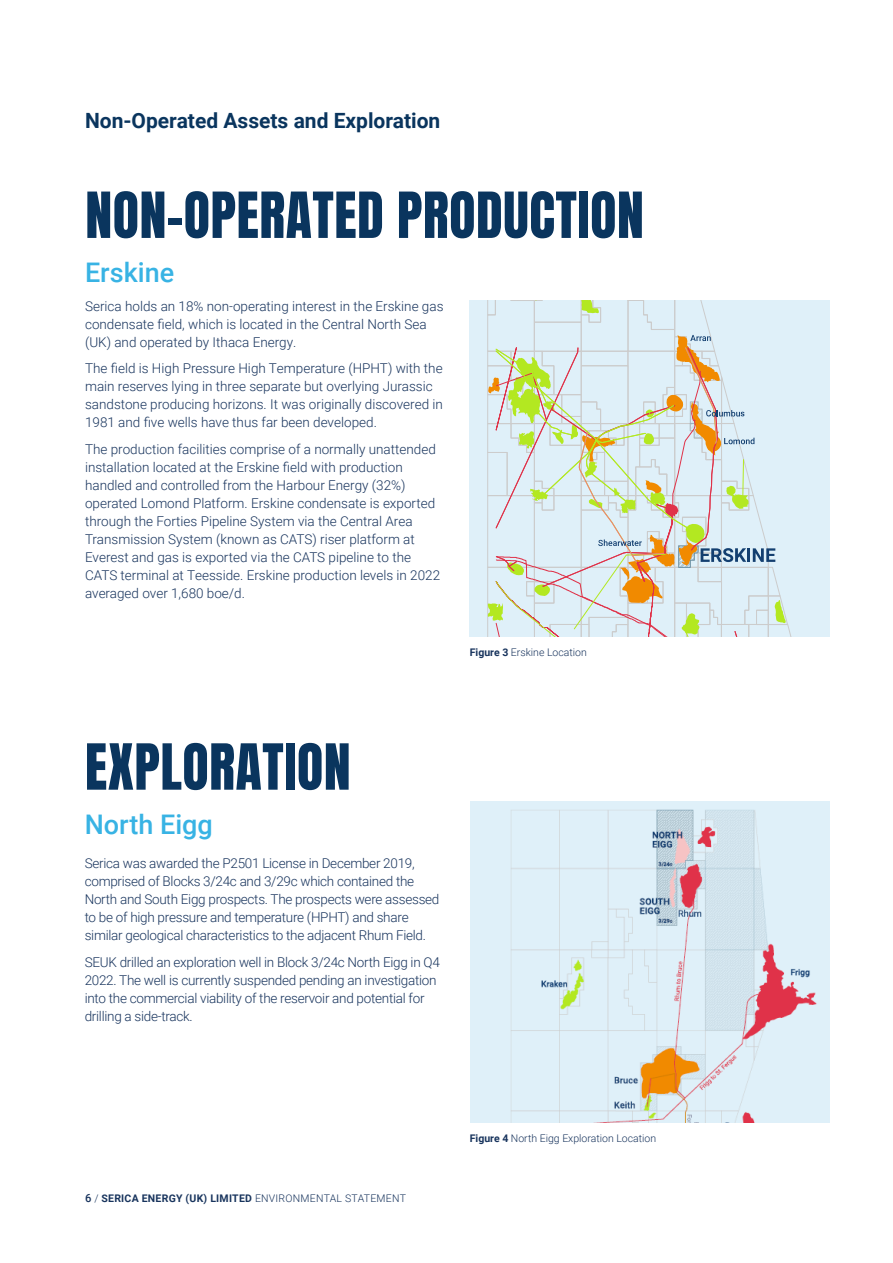
<style>
.page{position:relative;width:893px;height:1263px;background:#fff}
.page>*{position:absolute;margin:0;border:0;box-sizing:border-box;transform-origin:0 0}
.heading{font:54px "Anton";letter-spacing:.01em;color:#0a355e}
.subheading{font:500 27px "Roboto";color:#38b3e4}
.page_header{font:700 21px "Roboto";color:#0a355e}
.body{font:300 13.5px/18px "Roboto";color:#18345d}
.body-2{font:300 13.5px/18px "Roboto";letter-spacing:-.02em;color:#18345d}
.body-3{font:300 10.5px "Roboto";color:#18345d}
.body-4{font:300 10.5px "Roboto";letter-spacing:.02em;color:#18345d}
.s1{font-weight:700}
.s2{font-weight:500;font-size:11.25px}
</style>
<div class="page">
<div style="left:470px;top:301px;width:360px;height:335px;background:#dff0f9"></div>
<svg style="left:487px;top:301px;width:304px;height:335px"></svg>
<img style="left:471px;top:801px;width:358px;height:321px">
<p class="page_header" style="left:85px;top:106px;width:357px">Non-Operated Assets and Exploration</p>
<p class="heading" style="left:85px;top:188px;width:560px">NON-OPERATED PRODUCTION</p>
<p class="subheading" style="left:85px;top:254px;width:91px">Erskine</p>
<p class="body" style="left:85px;top:296px;width:360px">Serica holds an 18% non-operating interest in the Erskine gas condensate field, which is located in the Central North Sea (UK) and operated by Ithaca Energy.</p>
<p class="body" style="left:85px;top:359px;width:359px">The field is High Pressure High Temperature (HPHT) with the main reserves lying in three separate but overlying Jurassic sandstone producing horizons. It was originally discovered in 1981 and five wells have thus far been developed.</p>
<p class="body" style="left:85px;top:439px;width:357px">The production facilities comprise of a normally unattended installation located at the Erskine field with production handled and controlled from the Harbour Energy (32%) operated Lomond Platform. Erskine condensate is exported through the Forties Pipeline System via the Central Area Transmission System (known as CATS) riser platform at Everest and gas is exported via the CATS pipeline to the CATS terminal at Teesside. Erskine production levels in 2022 averaged over 1,680 boe/d.</p>
<p class="body-3" style="left:470px;top:645px;width:118px"><span class="s1">Figure 3</span> Erskine Location</p>
<p class="heading" style="left:85px;top:739px;width:267px">EXPLORATION</p>
<p class="subheading" style="left:85px;top:806px;width:130px">North Eigg</p>
<p class="body-2" style="left:85px;top:854px;width:356px">Serica was awarded the P2501 License in December 2019, comprised of Blocks 3/24c and 3/29c which contained the North and South Eigg prospects. The prospects were assessed to be of high pressure and temperature (HPHT) and share similar geological characteristics to the adjacent Rhum Field.</p>
<p class="body-2" style="left:85px;top:952px;width:357px">SEUK drilled an exploration well in Block 3/24c North Eigg in Q4<br>2022. The well is currently suspended pending an investigation into the commercial viability of the reservoir and potential for drilling a side-track.</p>
<p class="body-4" style="left:85px;top:1191px;width:322px"><span class="s2">6</span> / <span class="s1">SERICA ENERGY (UK) LIMITED</span> ENVIRONMENTAL STATEMENT</p>
<p class="body-3" style="left:470px;top:1131px;width:188px"><span class="s1">Figure 4</span> North Eigg Exploration Location</p>
</div>
